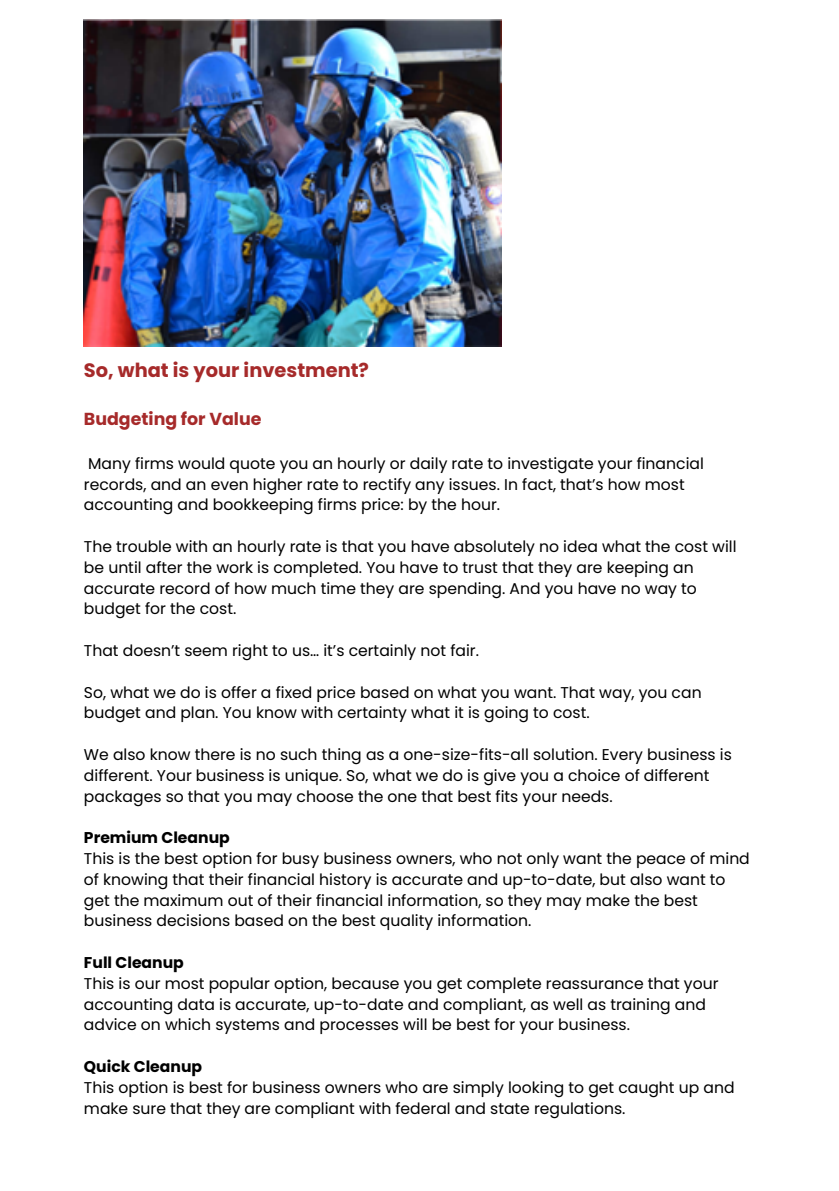
<style>
.page{position:relative;width:839px;height:1191px;background:#fff}
.page>*{position:absolute;margin:0;border:0;box-sizing:border-box;transform-origin:0 0}
.t1{font:700 19.4px "Poppins";color:#a62a2a}
.t2{font:700 17.4px "Poppins";color:#a62a2a}
.t3{font:15.6px/20.8px "Poppins";color:#000}
.t4{font:700 15.6px "Poppins";color:#000}
</style>
<div class="page">
<img style="left:84px;top:19px;width:417px;height:327px">
<p class="t1" style="left:84px;top:356px;width:286px">So, what is your investment?</p>
<h1 class="t2" style="left:84px;top:406px;width:179px">Budgeting for Value</h1>
<h2 class="t3" style="left:84px;top:453px;width:621px">Many firms would quote you an hourly or daily rate to investigate your financial records, and an even higher rate to rectify any issues. In fact, that’s how most accounting and bookkeeping firms price: by the hour.</h2>
<p class="t3" style="left:84px;top:536px;width:654px">The trouble with an hourly rate is that you have absolutely no idea what the cost will be until after the work is completed. You have to trust that they are keeping an accurate record of how much time they are spending. And you have no way to budget for the cost.</p>
<p class="t3" style="left:84px;top:640px;width:396px">That doesn’t seem right to us… it’s certainly not fair.</p>
<p class="t3" style="left:84px;top:682px;width:619px">So, what we do is offer a fixed price based on what you want. That way, you can budget and plan. You know with certainty what it is going to cost.</p>
<p class="t3" style="left:84px;top:744px;width:649px">We also know there is no such thing as a one-size-fits-all solution. Every business is different. Your business is unique. So, what we do is give you a choice of different packages so that you may choose the one that best fits your needs.</p>
<p class="t4" style="left:84px;top:827px;width:147px">Premium Cleanup</p>
<p class="t3" style="left:84px;top:848px;width:667px">This is the best option for busy business owners, who not only want the peace of mind of knowing that their financial history is accurate and up-to-date, but also want to get the maximum out of their financial information, so they may make the best business decisions based on the best quality information.</p>
<p class="t4" style="left:84px;top:952px;width:101px">Full Cleanup</p>
<p class="t3" style="left:84px;top:973px;width:636px">This is our most popular option, because you get complete reassurance that your accounting data is accurate, up-to-date and compliant, as well as training and advice on which systems and processes will be best for your business.</p>
<p class="t4" style="left:84px;top:1056px;width:120px">Quick Cleanup</p>
<p class="t3" style="left:84px;top:1077px;width:652px">This option is best for business owners who are simply looking to get caught up and make sure that they are compliant with federal and state regulations.</p>
</div>
